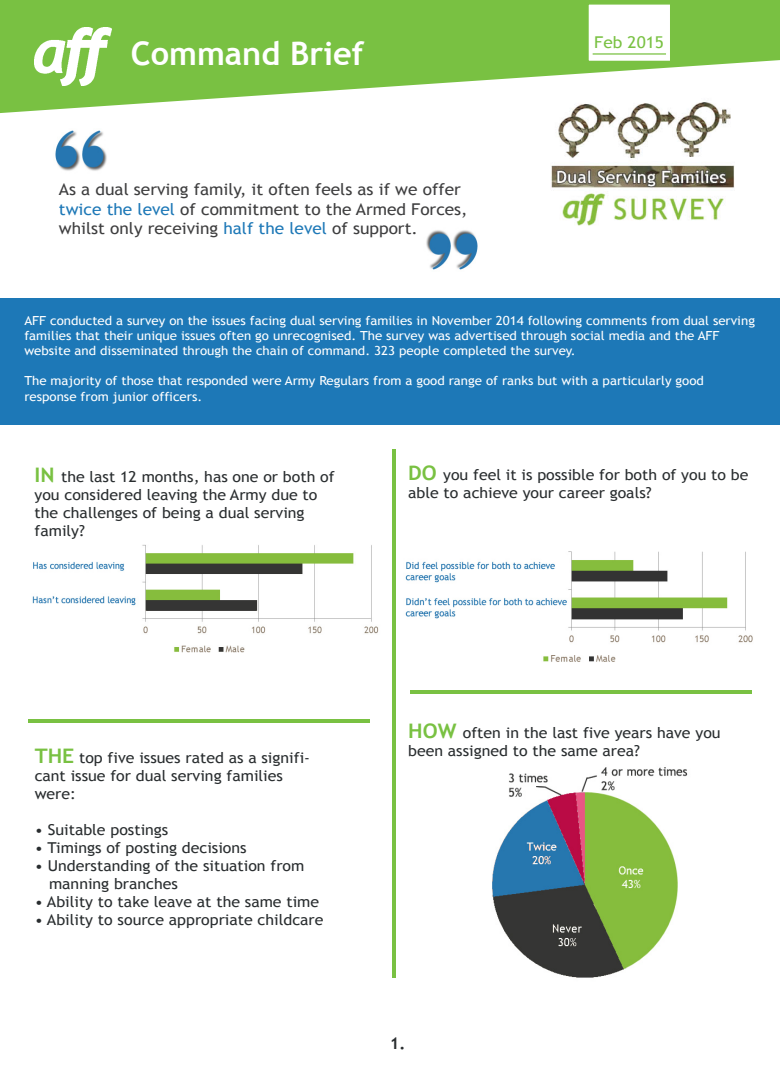
<style>
.page{position:relative;width:780px;height:1088px;background:#fff}
.page>*{position:absolute;margin:0;border:0;box-sizing:border-box;transform-origin:0 0}
.t1{font:700 32.5px "Trebuchet MS";color:#fff}
.t2{font:16.25px/19.5px "Trebuchet MS";color:#3e3e3f;scale:1.06 1}
.t3{font:16.25px "Trebuchet MS";color:#79c142;scale:1.06 1}
.t4{font:700 16.25px "Trebuchet MS";color:#292d2f}
.t5{font:15px/18px "Trebuchet MS";color:#292d2f;scale:1.06 1}
.t6{font:12.5px/15px "Trebuchet MS";color:#fff;scale:1.06 1}
.s1{color:#1d78b7}
.s2{font-weight:700;font-size:20px;color:#79c142}
</style>
<div class="page">
<svg style="left:0;top:0;width:780px;height:113px;fill:#79c142"></svg>
<div style="left:587px;top:3px;width:84px;height:59px;background:#fff;border:1px solid #79c142"></div>
<hr style="left:592px;top:53px;width:74px;height:2px;background:#79c142">
<img style="left:35px;top:28px;width:76px;height:57px">
<div style="left:0;top:299px;width:780px;height:126px;background:#1d78b7"></div>
<img style="left:55px;top:130px;width:52px;height:41px">
<img style="left:426px;top:230px;width:52px;height:40px">
<img style="left:32px;top:544px;width:347px;height:109px">
<img style="left:405px;top:551px;width:348px;height:111px">
<img style="left:492px;top:767px;width:196px;height:211px">
<img style="left:550px;top:94px;width:184px;height:132px">
<hr style="left:392px;top:449px;width:4px;height:529px;background:#79c142">
<hr style="left:28px;top:719px;width:341px;height:4px;background:#79c142">
<hr style="left:410px;top:690px;width:341px;height:4px;background:#79c142">
<h1 class="t1" style="left:131px;top:33px;width:234px">Command Brief</h1>
<p class="t2" style="left:59px;top:179px;width:387px">As a dual serving family, it often feels as if we offer <span class="s1">twice the level</span> of commitment to the Armed Forces, whilst only receiving <span class="s1">half the level</span> of support.</p>
<p class="t3" style="left:594px;top:32px;width:67px">Feb 2015</p>
<p class="t6" style="left:24px;top:313px;width:690px">AFF conducted a survey on the issues facing dual serving families in November 2014 following comments from dual serving families that their unique issues often go unrecognised. The survey was advertised through social media and the AFF website and disseminated through the chain of command. 323 people completed the survey.</p>
<p class="t6" style="left:24px;top:373px;width:642px">The majority of those that responded were Army Regulars from a good range of ranks but with a particularly good response from junior officers.</p>
<p class="t5" style="left:35px;top:468px;width:284px"><span class="s2">IN</span> the last 12 months, has one or both of you considered leaving the Army due to the challenges of being a dual serving family?</p>
<p class="t5" style="left:408px;top:466px;width:322px"><span class="s2">DO</span> you feel it is possible for both of you to be able to achieve your career goals?</p>
<p class="t5" style="left:35px;top:749px;width:261px"><span class="s2">THE</span> top five issues rated as a signifi&shy;cant issue for dual serving families were:</p>
<p class="t5" style="left:35px;top:821px;width:128px">• Suitable postings</p>
<p class="t5" style="left:35px;top:839px;width:201px">• Timings of posting decisions</p>
<p class="t5" style="left:49px;top:857px;width:242px;text-indent:-14px">• Understanding of the situation from manning branches</p>
<p class="t5" style="left:35px;top:893px;width:270px">• Ability to take leave at the same time</p>
<p class="t5" style="left:35px;top:911px;width:274px">• Ability to source appropriate childcare</p>
<p class="t5" style="left:408px;top:724px;width:296px"><span class="s2">HOW</span> often in the last five years have you been assigned to the same area?</p>
<p class="t4" style="left:390px;top:1033px;width:17px">1.</p>
</div>
